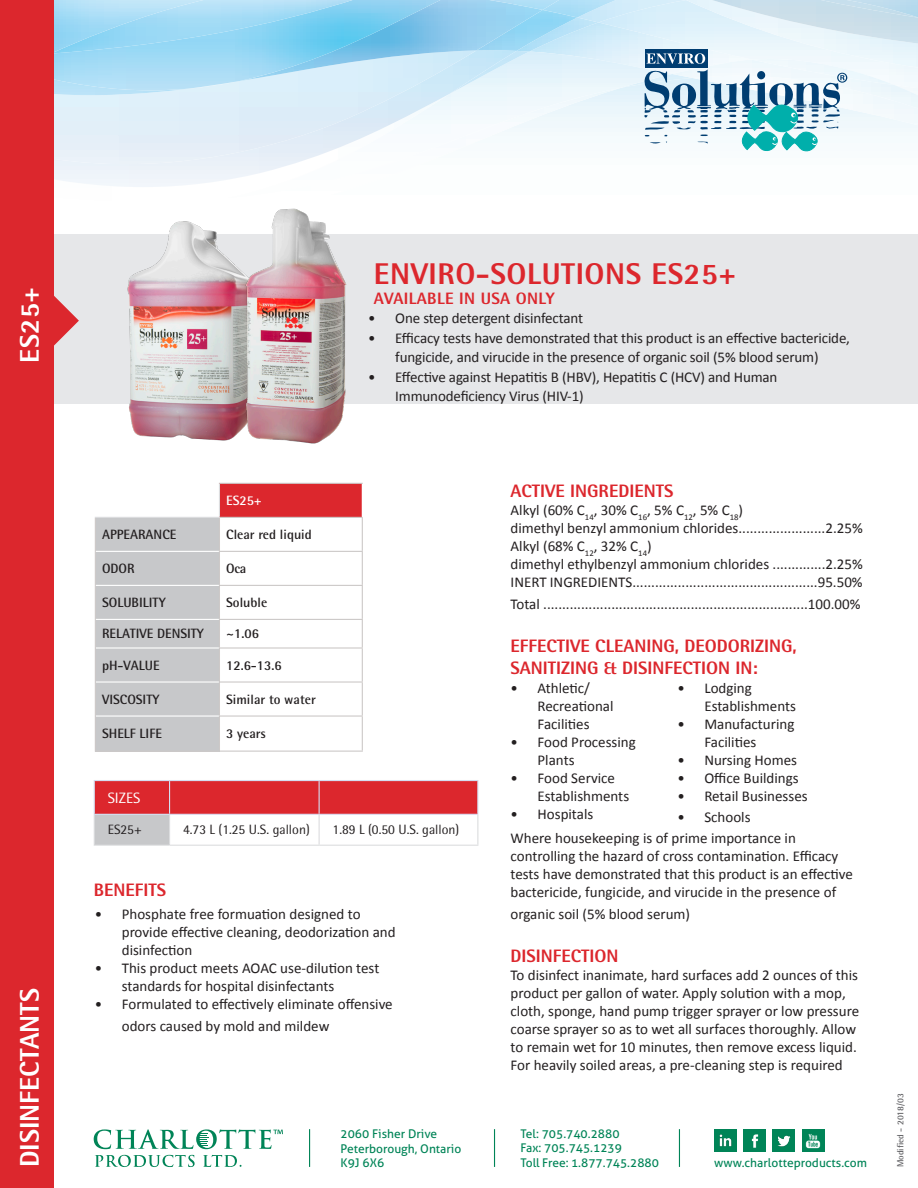
<style>
.page{position:relative;width:918px;height:1188px;background:#fff}
.page>*{position:absolute;margin:0;border:0;box-sizing:border-box;transform-origin:0 0}
.t1{font:800 30px "Rotis Semi Sans";letter-spacing:.02em;color:#dc272d}
.t2{font:800 27px "Rotis Semi Sans";color:#fff}
.t3{font:800 18px/21.6px "Rotis Semi Sans";color:#dc272d}
.t4{font:800 16.5px "Rotis Semi Sans";letter-spacing:.02em;color:#dc272d}
.t5{font:15px/18px "Calibri";color:#231f20}
.t6{font:15px "Rotis Semi Sans Std";color:#fff}
.t7{font:700 13.5px "Rotis Semi Sans Std";color:#231f20}
.t8{font:13.5px "Rotis Semi Sans Std";color:#231f20}
.t9{font:700 13.5px "Rotis Semi Sans Std";color:#fff}
.t10{font:12px "Aller";color:#008457}
.t11{font:700 9px "Rotis Semi Sans Std";color:#636366}
</style>
<div class="page">
<svg style="left:54px;top:164px;width:237px;height:23px"></svg>
<div style="left:54px;top:151px;width:275px;height:13px;background:#e9f1f8"></div>
<div style="left:1px;top:235px;width:917px;height:169px;background:#e6e7e9"></div>
<svg style="left:54px;top:0;width:864px;height:151px"></svg>
<div style="left:0;top:0;width:54px;height:1188px;background:#dc272d"></div>
<svg style="left:54px;top:296px;width:25px;height:50px"></svg>
<svg style="left:95px;top:1155px;width:100px;height:12px"></svg>
<svg style="left:203px;top:1155px;width:39px;height:12px"></svg>
<svg style="left:94px;top:1129px;width:189px;height:20px"></svg>
<hr style="left:309px;top:1129px;width:1px;height:38px;background:#008457">
<hr style="left:494px;top:1129px;width:1px;height:38px;background:#008457">
<hr style="left:679px;top:1129px;width:1px;height:38px;background:#008457">
<img style="left:714px;top:1129px;width:23px;height:23px">
<img style="left:743px;top:1129px;width:23px;height:23px">
<img style="left:773px;top:1129px;width:22px;height:23px">
<img style="left:802px;top:1129px;width:23px;height:23px">
<div style="left:219px;top:483px;width:143px;height:34px;background:#dc272d"></div>
<hr style="left:219px;top:483px;width:144px;height:1px;background:#cdc9c8">
<svg style="left:95px;top:517px;width:268px;height:234px"></svg>
<hr style="left:95px;top:648px;width:1px;height:34px;background:#cdc9c8">
<hr style="left:219px;top:647px;width:144px;height:2px;background:#cdc9c8">
<hr style="left:219px;top:649px;width:1px;height:32px;background:#cdc9c8">
<hr style="left:362px;top:649px;width:1px;height:32px;background:#cdc9c8">
<hr style="left:95px;top:682px;width:1px;height:34px;background:#cdc9c8">
<hr style="left:219px;top:681px;width:144px;height:2px;background:#cdc9c8">
<hr style="left:219px;top:683px;width:1px;height:32px;background:#cdc9c8">
<hr style="left:362px;top:683px;width:1px;height:32px;background:#cdc9c8">
<hr style="left:95px;top:716px;width:1px;height:35px;background:#cdc9c8">
<hr style="left:219px;top:715px;width:144px;height:2px;background:#cdc9c8">
<hr style="left:219px;top:717px;width:1px;height:34px;background:#cdc9c8">
<hr style="left:362px;top:717px;width:1px;height:34px;background:#cdc9c8">
<hr style="left:95px;top:751px;width:124px;height:1px;background:#cdc9c8">
<hr style="left:219px;top:751px;width:144px;height:1px;background:#cdc9c8">
<hr style="left:96px;top:551px;width:123px;height:1px;background:#fff">
<hr style="left:96px;top:585px;width:123px;height:1px;background:#fff">
<hr style="left:96px;top:647px;width:123px;height:2px;background:#fff">
<hr style="left:96px;top:619px;width:123px;height:1px;background:#fff">
<hr style="left:96px;top:681px;width:123px;height:2px;background:#fff">
<hr style="left:96px;top:715px;width:123px;height:2px;background:#fff">
<hr style="left:219px;top:484px;width:1px;height:33px;background:#dcdddf">
<hr style="left:95px;top:517px;width:125px;height:1px;background:#dcdddf">
<div style="left:95px;top:781px;width:382px;height:33px;background:#dc272d"></div>
<div style="left:94px;top:814px;width:76px;height:31px;background:#c7c8ca"></div>
<hr style="left:94px;top:780px;width:76px;height:1px;background:#d4def0">
<hr style="left:94px;top:781px;width:1px;height:33px;background:#d4def0">
<hr style="left:170px;top:780px;width:149px;height:1px;background:#d4def0">
<hr style="left:169px;top:781px;width:1px;height:33px;background:#d4def0">
<hr style="left:319px;top:780px;width:159px;height:1px;background:#d4def0">
<hr style="left:319px;top:781px;width:1px;height:33px;background:#d4def0">
<hr style="left:477px;top:781px;width:1px;height:33px;background:#d4def0">
<hr style="left:94px;top:814px;width:76px;height:1px;background:#d4def0">
<hr style="left:94px;top:815px;width:1px;height:30px;background:#dcdddf">
<hr style="left:169px;top:815px;width:1px;height:30px;background:#dcdddf">
<hr style="left:319px;top:815px;width:1px;height:30px;background:#dcdddf">
<hr style="left:477px;top:815px;width:1px;height:30px;background:#dcdddf">
<hr style="left:94px;top:845px;width:76px;height:1px;background:#dcdddf">
<hr style="left:170px;top:845px;width:149px;height:1px;background:#dcdddf">
<hr style="left:319px;top:845px;width:159px;height:1px;background:#dcdddf">
<hr style="left:170px;top:814px;width:149px;height:1px;background:#dbdef2">
<hr style="left:319px;top:814px;width:159px;height:1px;background:#dbdef2">
<img style="left:111px;top:221px;width:123px;height:220px">
<img style="left:234px;top:208px;width:124px;height:236px">
<p class="t2" style="left:13px;top:363px;width:78px;rotate:-90deg">ES25+</p>
<p class="t2" style="left:13px;top:1167px;width:181px;rotate:-90deg">DISINFECTANTS</p>
<p class="t1" style="left:374px;top:255px;width:364px">ENVIRO-SOLUTIONS ES25+</p>
<p class="t4" style="left:374px;top:288px;width:182px">AVAILABLE IN USA ONLY</p>
<p class="t5" style="left:368px;top:309px;width:216px">• One step detergent disinfectant</p>
<p class="t5" style="left:368px;top:327px;width:483px;line-height:19.5px;text-align:center">• Efficacy tests have demonstrated that this product is an effective bactericide, fungicide, and virucide in the presence of organic soil (5% blood serum)</p>
<p class="t5" style="left:395px;top:366px;width:384px;line-height:19.5px;text-indent:-27px">• Effective against Hepatitis B (HBV), Hepatitis C (HCV) and Human<br>Immunodeficiency Virus (HIV-1)</p>
<p class="t9" style="left:226px;top:492px;width:37px">ES25+</p>
<p class="t7" style="left:102px;top:526px;width:76px">APPEARANCE</p>
<p class="t7" style="left:226px;top:526px;width:87px">Clear red liquid</p>
<p class="t7" style="left:102px;top:560px;width:34px">ODOR</p>
<p class="t7" style="left:226px;top:560px;width:22px">Oca</p>
<p class="t7" style="left:102px;top:594px;width:65px">SOLUBILITY</p>
<p class="t7" style="left:226px;top:594px;width:43px">Soluble</p>
<p class="t7" style="left:102px;top:626px;width:103px">RELATIVE DENSITY</p>
<p class="t7" style="left:226px;top:626px;width:34px">~1.06</p>
<p class="t7" style="left:102px;top:657px;width:59px">pH-VALUE</p>
<p class="t7" style="left:226px;top:657px;width:57px">12.6-13.6</p>
<p class="t7" style="left:102px;top:691px;width:59px">VISCOSITY</p>
<p class="t7" style="left:226px;top:691px;width:91px">Similar to water</p>
<p class="t7" style="left:102px;top:725px;width:61px">SHELF LIFE</p>
<p class="t7" style="left:226px;top:725px;width:41px">3 years</p>
<p class="t6" style="left:108px;top:789px;width:34px">SIZES</p>
<p class="t8" style="left:108px;top:822px;width:36px">ES25+</p>
<p class="t8" style="left:183px;top:822px;width:128px">4.73 L (1.25 U.S. gallon)</p>
<p class="t8" style="left:333px;top:822px;width:128px">1.89 L (0.50 U.S. gallon)</p>
<p class="t3" style="left:94px;top:878px;width:74px">BENEFITS</p>
<p class="t5" style="left:122px;top:905px;width:275px;text-indent:-27px">• Phosphate free formuation designed to provide effective cleaning, deodorization and disinfection</p>
<p class="t5" style="left:122px;top:959px;width:259px;text-indent:-27px">• This product meets AOAC use-dilution test standards for hospital disinfectants</p>
<p class="t5" style="left:122px;top:993px;width:273px;line-height:21.6px;text-indent:-27px">• Formulated to effectively eliminate offensive odors caused by mold and mildew</p>
<p class="t10" style="left:341px;top:1127px;width:98px">2060 Fisher Drive</p>
<p class="t10" style="left:341px;top:1141px;width:122px">Peterborough, Ontario</p>
<p class="t10" style="left:341px;top:1155px;width:45px">K9J 6X6</p>
<p class="t3" style="left:511px;top:480px;width:164px">ACTIVE INGREDIENTS</p>
<p class="t5" style="left:511px;top:501px;width:234px">Alkyl (60% C<sub>14</sub>, 30% C<sub>16</sub>, 5% C<sub>12</sub>, 5% C<sub>18</sub>)</p>
<p class="t5" style="left:511px;top:519px;width:354px">dimethyl benzyl ammonium chlorides.......................2.25%</p>
<p class="t5" style="left:511px;top:537px;width:143px">Alkyl (68% C<sub>12</sub>, 32% C<sub>14</sub>)</p>
<p class="t5" style="left:511px;top:555px;width:354px">dimethyl ethylbenzyl ammonium chlorides ..............2.25%</p>
<p class="t5" style="left:511px;top:573px;width:354px">INERT INGREDIENTS.................................................95.50%</p>
<p class="t5" style="left:511px;top:594px;width:351px">Total ......................................................................100.00%</p>
<p class="t3" style="left:511px;top:635px;width:288px">EFFECTIVE CLEANING, DEODORIZING,<br>SANITIZING &amp; DISINFECTION IN:</p>
<p class="t5" style="left:538px;top:678px;width:77px;text-indent:-27px">• Athletic/<br>Recreational<br>Facilities</p>
<p class="t5" style="left:538px;top:732px;width:100px;text-indent:-27px">• Food Processing<br>Plants</p>
<p class="t5" style="left:538px;top:768px;width:93px;text-indent:-27px">• Food Service<br>Establishments</p>
<p class="t5" style="left:511px;top:804px;width:84px">• Hospitals</p>
<p class="t5" style="left:704px;top:678px;width:93px;text-indent:-27px">• Lodging<br>Establishments</p>
<p class="t5" style="left:704px;top:714px;width:92px;text-indent:-27px">• Manufacturing<br>Facilities</p>
<p class="t5" style="left:677px;top:750px;width:121px">• Nursing Homes</p>
<p class="t5" style="left:677px;top:768px;width:123px">• Office Buildings</p>
<p class="t5" style="left:677px;top:786px;width:132px">• Retail Businesses</p>
<p class="t5" style="left:677px;top:808px;width:75px">• Schools</p>
<p class="t5" style="left:511px;top:828px;width:344px">Where housekeeping is of prime importance in controlling the hazard of cross contamination. Efficacy tests have demonstrated that this product is an effective bactericide, fungicide, and virucide in the presence of</p>
<p class="t5" style="left:511px;top:904px;width:181px">organic soil (5% blood serum)</p>
<p class="t3" style="left:511px;top:945px;width:110px">DISINFECTION</p>
<p class="t5" style="left:511px;top:965px;width:350px">To disinfect inanimate, hard surfaces add 2 ounces of this product per gallon of water. Apply solution with a mop, cloth, sponge, hand pump trigger sprayer or low pressure coarse sprayer so as to wet all surfaces thoroughly. Allow to remain wet for 10 minutes, then remove excess liquid.<br>For heavily soiled areas, a pre-cleaning step is required</p>
<p class="t10" style="left:520px;top:1126px;width:101px">Tel: 705.740.2880</p>
<p class="t10" style="left:520px;top:1141px;width:103px">Fax: 705.745.1239</p>
<p class="t10" style="left:520px;top:1155px;width:140px">Toll Free: 1.877.745.2880</p>
<p class="t10" style="left:714px;top:1156px;width:154px">www.charlotteproducts.com</p>
<p class="t11" style="left:895px;top:1167px;width:75px;rotate:-90deg">Modified - 2018/03</p>
</div>
